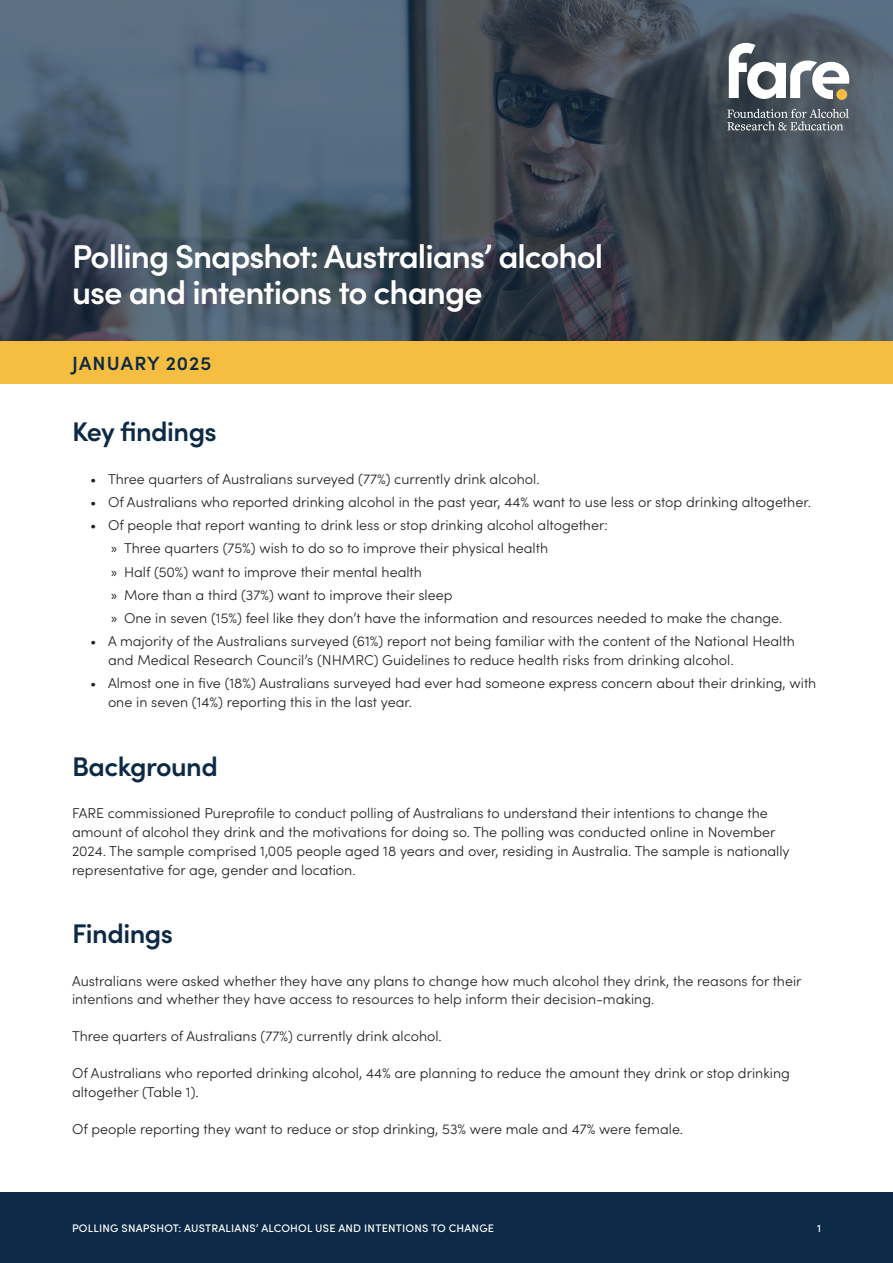
<style>
.page{position:relative;width:893px;height:1263px;background:#fff}
.page>*{position:absolute;margin:0;border:0;box-sizing:border-box;transform-origin:0 0}
.BODY{font:600 33px/36px "Sofia Pro";letter-spacing:-.03em;color:#fff}
.HEAD_2{font:600 27px "Sofia Pro";letter-spacing:-.02em;color:#0c2a46}
.YEAR_HEADING{font:600 19.2px "Sofia Pro";letter-spacing:.05em;color:#0c2a46}
.BODY-2{font:300 14.25px/18.8px "Sofia Pro";color:#231f20}
.t1{font:500 10.95px "Sofia Pro";letter-spacing:.02em;color:#fff}
.s1{font-family:"Myriad Pro";font-weight:400}
</style>
<div class="page">
<div style="left:0;top:1192px;width:893px;height:71px;background:#0c2a46"></div>
<img style="left:0;top:0;width:893px;height:341px">
<div style="left:0;top:341px;width:893px;height:43px;background:#f5be40"></div>
<svg style="left:727px;top:109px;width:122px;height:22px;background:#697178"></svg>
<svg style="left:729px;top:42px;width:120px;height:57px"></svg>
<p class="BODY" style="left:72px;top:236px;width:533px">Polling Snapshot: Australians’ alcohol use and intentions to change</p>
<p class="YEAR_HEADING" style="left:72px;top:348px;width:141px">JANUARY 2025</p>
<p class="HEAD_2" style="left:72px;top:411px;width:146px">Key findings</p>
<p class="BODY-2" style="left:90px;top:468px;width:451px">• Three quarters of Australians surveyed (77%) currently drink alcohol.</p>
<p class="BODY-2" style="left:90px;top:492px;width:722px">• Of Australians who reported drinking alcohol in the past year, 44% want to use less or stop drinking altogether.</p>
<p class="BODY-2" style="left:90px;top:515px;width:519px">• Of people that report wanting to drink less or stop drinking alcohol altogether:</p>
<p class="BODY-2" style="left:111px;top:538px;width:439px"><span class="s1">»</span> Three quarters (75%) wish to do so to improve their physical health</p>
<p class="BODY-2" style="left:111px;top:561px;width:313px"><span class="s1">»</span> Half (50%) want to improve their mental health</p>
<p class="BODY-2" style="left:111px;top:585px;width:343px"><span class="s1">»</span> More than a third (37%) want to improve their sleep</p>
<p class="BODY-2" style="left:111px;top:608px;width:673px"><span class="s1">»</span> One in seven (15%) feel like they don’t have the information and resources needed to make the change.</p>
<p class="BODY-2" style="left:108px;top:631px;width:688px;text-indent:-18px">• A majority of the Australians surveyed (61%) report not being familiar with the content of the National Health and Medical Research Council’s (NHMRC) Guidelines to reduce health risks from drinking alcohol.</p>
<p class="BODY-2" style="left:108px;top:673px;width:710px;text-indent:-18px">• Almost one in five (18%) Australians surveyed had ever had someone express concern about their drinking, with one in seven (14%) reporting this in the last year.</p>
<p class="HEAD_2" style="left:72px;top:746px;width:147px">Background</p>
<p class="BODY-2" style="left:72px;top:803px;width:719px">FARE commissioned Pureprofile to conduct polling of Australians to understand their intentions to change the amount of alcohol they drink and the motivations for doing so. The polling was conducted online in November 2024. The sample comprised 1,005 people aged 18 years and over, residing in Australia. The sample is nationally representative for age, gender and location.</p>
<p class="HEAD_2" style="left:72px;top:913px;width:103px">Findings</p>
<p class="BODY-2" style="left:72px;top:970px;width:731px">Australians were asked whether they have any plans to change how much alcohol they drink, the reasons for their intentions and whether they have access to resources to help inform their decision-making.</p>
<p class="BODY-2" style="left:72px;top:1026px;width:371px">Three quarters of Australians (77%) currently drink alcohol.</p>
<p class="BODY-2" style="left:72px;top:1063px;width:719px">Of Australians who reported drinking alcohol, 44% are planning to reduce the amount they drink or stop drinking altogether (Table 1).</p>
<p class="BODY-2" style="left:72px;top:1118px;width:613px">Of people reporting they want to reduce or stop drinking, 53% were male and 47% were female.</p>
<p class="t1" style="left:72px;top:1220px;width:424px">POLLING SNAPSHOT: AUSTRALIANS’ ALCOHOL USE AND INTENTIONS TO CHANGE</p>
<p class="t1" style="left:817px;top:1220px;width:5px">1</p>
</div>
